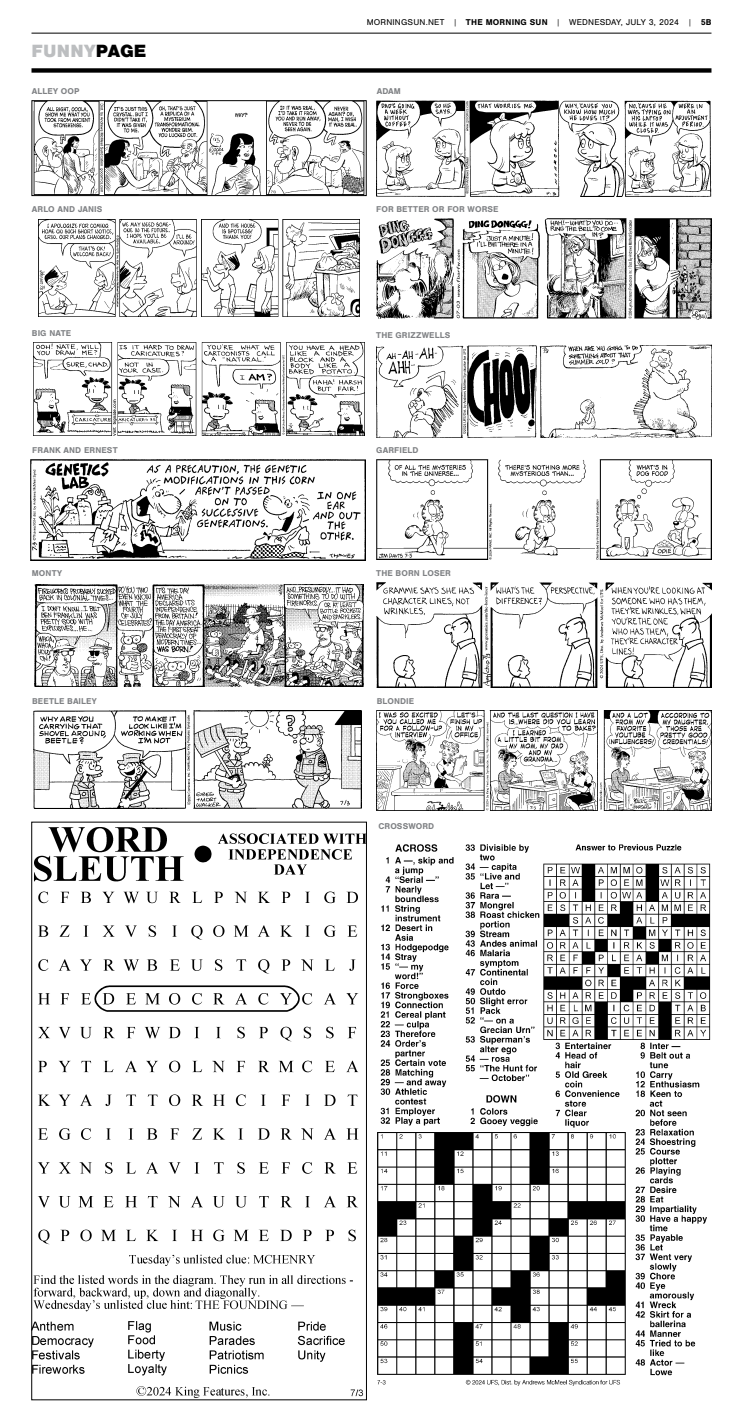
<style>
.page{position:relative;width:743px;height:1418px;background:#fff}
.page>*{position:absolute;margin:0;border:0;box-sizing:border-box;transform-origin:0 0}
.t1{font:900 18.38px "Nimbus San";letter-spacing:.01em;color:#bcbec0}
.t2{font:700 8.75px "Nimbus San";letter-spacing:.01em;color:#808285}
.t3{font:8.75px "Nimbus San";letter-spacing:.02em;color:#000}
.s1{font-weight:300}
.s2{font-weight:700}
.s3{color:#000}
</style>
<div class="page">
<hr style="left:32px;top:33px;width:679px;height:1px;background:#000">
<div style="left:32px;top:68px;width:679px;height:5px;background:#000"></div>
<img style="left:33px;top:102px;width:332px;height:92px">
<div style="left:31px;top:100px;width:336px;height:96px;border:1px solid #000"></div>
<img style="left:39px;top:219px;width:320px;height:97px">
<img style="left:31px;top:460px;width:334px;height:101px">
<img style="left:33px;top:342px;width:332px;height:93px">
<img style="left:376px;top:344px;width:335px;height:94px">
<img style="left:35px;top:584px;width:329px;height:102px">
<img style="left:376px;top:219px;width:335px;height:100px">
<img style="left:376px;top:101px;width:335px;height:96px">
<img style="left:34px;top:711px;width:328px;height:98px">
<img style="left:376px;top:459px;width:335px;height:100px">
<img style="left:377px;top:711px;width:334px;height:99px">
<img style="left:377px;top:582px;width:334px;height:106px">
<img style="left:377px;top:844px;width:334px;height:542px">
<img style="left:34px;top:827px;width:331px;height:570px">
<p class="t3" style="left:367px;top:17px;width:346px">MORNINGSUN.NET <span class="s1">|</span> <span class="s2">THE MORNING SUN</span> <span class="s1">|</span> WEDNESDAY, JULY 3, 2024 <span class="s1">|</span> <span class="s2">5B</span></p>
<h1 class="t1" style="left:32px;top:40px;width:116px">FUNNY<span class="s3">PAGE</span></h1>
<p class="t2" style="left:32px;top:86px;width:49px">ALLEY OOP</p>
<p class="t2" style="left:377px;top:86px;width:26px">ADAM</p>
<p class="t2" style="left:32px;top:205px;width:72px">ARLO AND JANIS</p>
<p class="t2" style="left:376px;top:205px;width:124px">FOR BETTER OR FOR WORSE</p>
<p class="t2" style="left:32px;top:328px;width:41px">BIG NATE</p>
<p class="t2" style="left:376px;top:330px;width:76px">THE GRIZZWELLS</p>
<p class="t2" style="left:32px;top:445px;width:87px">FRANK AND ERNEST</p>
<p class="t2" style="left:376px;top:445px;width:44px">GARFIELD</p>
<p class="t2" style="left:32px;top:568px;width:32px">MONTY</p>
<p class="t2" style="left:376px;top:568px;width:76px">THE BORN LOSER</p>
<p class="t2" style="left:32px;top:696px;width:66px">BEETLE BAILEY</p>
<p class="t2" style="left:377px;top:696px;width:39px">BLONDIE</p>
<p class="t2" style="left:378px;top:821px;width:57px">CROSSWORD</p>
</div>
